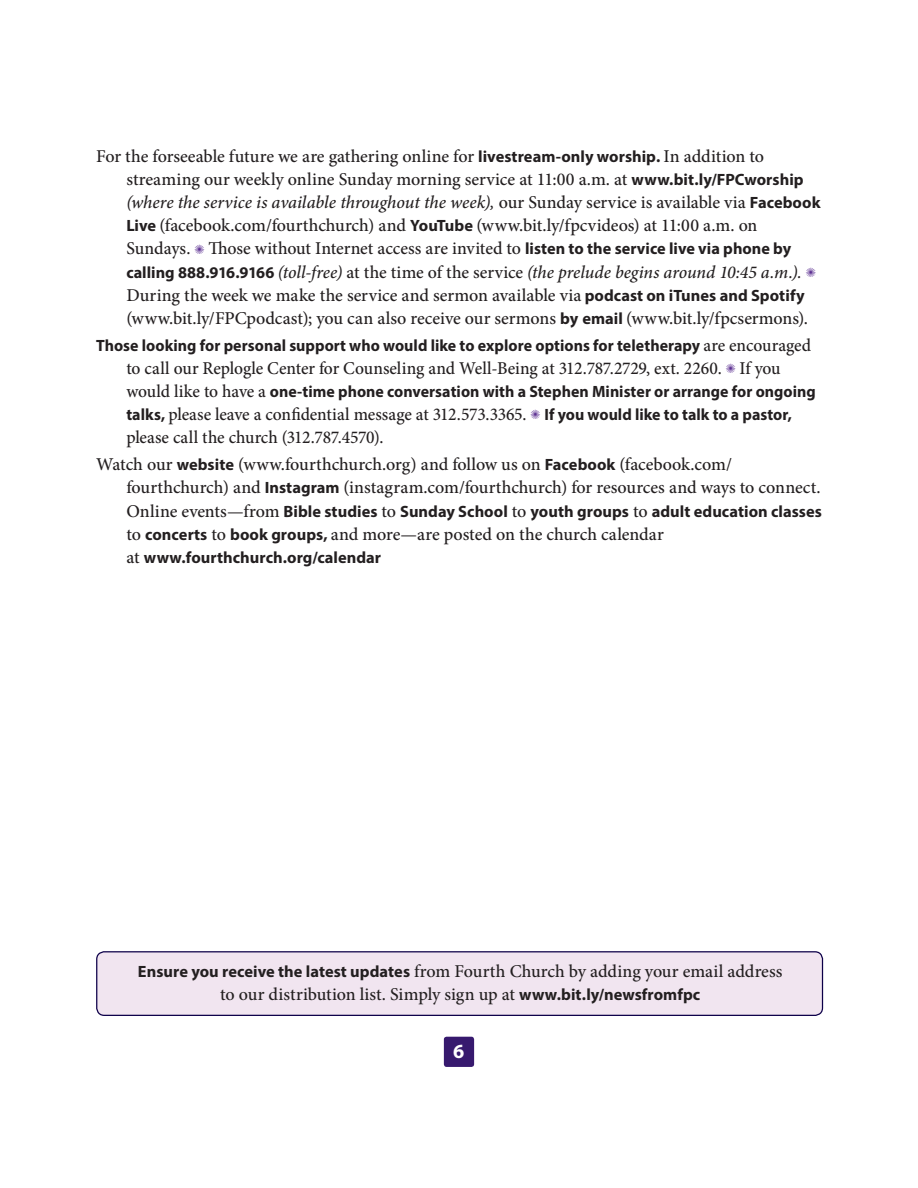
<style>
.page{position:relative;width:918px;height:1188px;background:#fff}
.page>*{position:absolute;margin:0;border:0;box-sizing:border-box;transform-origin:0 0}
.t1{font:700 20.1px "Myriad Pro";color:#fff}
.t2{font:500 18px/23.1px "Minion Pro";letter-spacing:-.01em;color:#231f20}
.t3{font:700 16.35px "Myriad Pro";color:#231f20}
.s1{font-family:"Myriad Pro";font-weight:700;font-size:16.35px}
.s2{font-style:italic}
.s3{color:#5b2e91}
.s4{font-family:"Minion Pro";font-weight:500;font-size:18px}
</style>
<div class="page">
<div style="left:97px;top:952px;width:726px;height:63px;background:#f1e5f0;border-radius:8px"></div>
<div style="left:96px;top:951px;width:727px;height:65px;border:1px solid #0d0049;border-radius:8px"></div>
<div style="left:444px;top:1037px;width:30px;height:30px;background:#37196e;border-radius:3px"></div>
<p class="t2" style="left:126px;top:145px;width:696px;text-indent:-30px">For the forseeable future we are gathering online for <span class="s1">livestream-only worship.</span> In addition to streaming our weekly online Sunday morning service at 11:00 a.m. at <span class="s1">www.bit.ly/FPCworship </span><span class="s2">(where the service is available throughout the week),</span> our Sunday service is available via <span class="s1">Facebook Live</span> (facebook.com/fourthchurch) and <span class="s1">YouTube</span> (www.bit.ly/fpcvideos) at 11:00 a.m. on Sundays. <span class="s3">✺</span> Those without Internet access are invited to <span class="s1">listen to the service live via phone by calling 888.916.9166</span> <span class="s2">(toll-free)</span> at the time of the service <span class="s2">(the prelude begins around 10:45 a.m.).</span> <span class="s3">✺ </span>During the week we make the service and sermon available via <span class="s1">podcast on iTunes and Spotify </span>(www.bit.ly/FPCpodcast); you can also receive our sermons <span class="s1">by email</span> (www.bit.ly/fpcsermons).</p>
<p class="t3" style="left:96px;top:335px;width:716px">Those looking for personal support who would like to explore options for teletherapy <span class="s4">are encouraged</span></p>
<p class="t2" style="left:126px;top:357px;width:656px">to call our Replogle Center for Counseling and Well-Being at 312.787.2729, ext. 2260. <span class="s3">✺</span> If you</p>
<p class="t3" style="left:126px;top:381px;width:691px"><span class="s4">would like to have a</span> one-time phone conversation with a Stephen Minister or arrange for ongoing</p>
<p class="t2" style="left:126px;top:403px;width:667px"><span class="s1">talks,</span> please leave a confidential message at 312.573.3365. <span class="s3">✺</span> <span class="s1">If you would like to talk to a pastor, </span>please call the church (312.787.4570).</p>
<p class="t2" style="left:126px;top:453px;width:694px;text-indent:-30px">Watch our <span class="s1">website</span> (www.fourthchurch.org) and follow us on <span class="s1">Facebook</span> (facebook.com/ fourthchurch) and <span class="s1">Instagram</span> (instagram.com/fourthchurch) for resources and ways to connect.</p>
<p class="t3" style="left:126px;top:501px;width:697px"><span class="s4">Online events—from</span> Bible studies <span class="s4">to</span> Sunday School <span class="s4">to</span> youth groups <span class="s4">to</span> adult education classes</p>
<p class="t2" style="left:126px;top:523px;width:539px">to <span class="s1">concerts</span> to <span class="s1">book groups,</span> and more—are posted on the church calendar</p>
<p class="t3" style="left:126px;top:547px;width:256px"><span class="s4">at</span> www.fourthchurch.org/calendar</p>
<p class="t2" style="left:138px;top:959px;width:646px"><span class="s1">Ensure you receive the latest updates</span> from Fourth Church by adding your email address</p>
<p class="t2" style="left:220px;top:983px;width:482px">to our distribution list. Simply sign up at <span class="s1">www.bit.ly/newsfromfpc</span></p>
<p class="t1" style="left:453px;top:1038px;width:13px">6</p>
</div>
